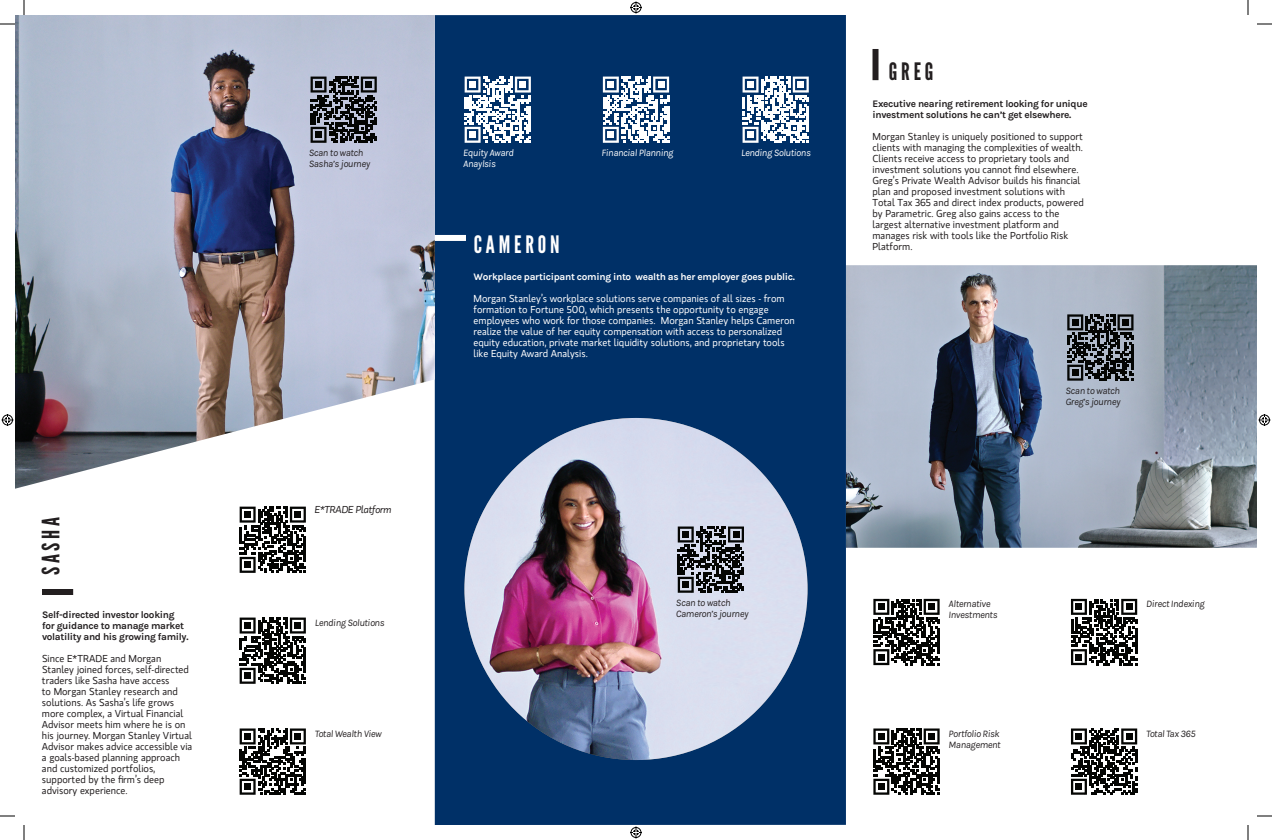
<style>
.page{position:relative;width:1272px;height:840px;background:#fff}
.page>*{position:absolute;margin:0;border:0;box-sizing:border-box;transform-origin:0 0}
.t1{font:24px "League Gothic";letter-spacing:.16em;color:#231f20}
.t2{font:24px "League Gothic";letter-spacing:.16em;color:#fff}
.t3{font:10px/11px "MS Gloriola II Std";color:#231f20}
.t4{font:10px/11px "MS Gloriola II Std";color:#fff}
.t5{font:italic 10px/11px "Karla";letter-spacing:-.03em;color:#231f20}
.t6{font:700 10px/11px "Karla";letter-spacing:-.03em;color:#231f20}
.t7{font:700 10px "Karla";letter-spacing:-.03em;color:#fff}
.t8{font:italic 10px/11px "Karla";letter-spacing:-.03em;color:#fff}
.t9{font:italic 10px "MS Gloriola II Std";letter-spacing:-.03em;color:#231f20}
</style>
<div class="page">
<img style="left:846px;top:265px;width:411px;height:283px">
<div style="left:435px;top:15px;width:411px;height:810px;background:#003067"></div>
<img style="left:15px;top:15px;width:420px;height:474px">
<img style="left:308px;top:74px;width:72px;height:72px">
<svg style="left:311px;top:77px;width:66px;height:66px;background:#4f5259"></svg>
<div style="left:315px;top:81px;width:7px;height:7px;background:#040503"></div>
<div style="left:365px;top:81px;width:7px;height:7px;background:#040503"></div>
<div style="left:315px;top:131px;width:7px;height:7px;background:#040503"></div>
<img style="left:1064px;top:312px;width:72px;height:72px">
<svg style="left:1067px;top:314px;width:67px;height:67px;background:#4a4f55"></svg>
<div style="left:1072px;top:319px;width:7px;height:7px;background:#040503"></div>
<div style="left:1122px;top:319px;width:7px;height:7px;background:#040503"></div>
<div style="left:1072px;top:369px;width:7px;height:7px;background:#040503"></div>
<div style="left:42px;top:589px;width:31px;height:6px;background:#231f20"></div>
<div style="left:873px;top:49px;width:6px;height:31px;background:#231f20"></div>
<svg style="left:239px;top:506px;width:67px;height:67px"></svg>
<svg style="left:240px;top:507px;width:66px;height:66px"></svg>
<div style="left:244px;top:511px;width:7px;height:7px;background:#040503"></div>
<div style="left:294px;top:511px;width:7px;height:7px;background:#040503"></div>
<div style="left:244px;top:561px;width:7px;height:7px;background:#040503"></div>
<svg style="left:464px;top:76px;width:67px;height:67px"></svg>
<svg style="left:465px;top:77px;width:66px;height:66px"></svg>
<div style="left:469px;top:81px;width:7px;height:7px;background:#fff"></div>
<div style="left:519px;top:81px;width:7px;height:7px;background:#fff"></div>
<div style="left:469px;top:131px;width:7px;height:7px;background:#fff"></div>
<svg style="left:602px;top:76px;width:68px;height:67px"></svg>
<svg style="left:603px;top:77px;width:66px;height:66px"></svg>
<div style="left:607px;top:81px;width:7px;height:7px;background:#fff"></div>
<div style="left:658px;top:81px;width:7px;height:7px;background:#fff"></div>
<div style="left:607px;top:131px;width:7px;height:7px;background:#fff"></div>
<svg style="left:742px;top:76px;width:67px;height:67px"></svg>
<svg style="left:743px;top:77px;width:66px;height:66px"></svg>
<div style="left:747px;top:81px;width:7px;height:7px;background:#fff"></div>
<div style="left:797px;top:81px;width:7px;height:7px;background:#fff"></div>
<div style="left:747px;top:131px;width:7px;height:7px;background:#fff"></div>
<svg style="left:239px;top:617px;width:67px;height:67px"></svg>
<svg style="left:240px;top:618px;width:66px;height:66px"></svg>
<div style="left:244px;top:622px;width:7px;height:7px;background:#040503"></div>
<div style="left:294px;top:622px;width:7px;height:7px;background:#040503"></div>
<div style="left:244px;top:672px;width:7px;height:7px;background:#040503"></div>
<svg style="left:240px;top:728px;width:66px;height:67px"></svg>
<div style="left:244px;top:733px;width:7px;height:7px;background:#040503"></div>
<div style="left:294px;top:733px;width:7px;height:7px;background:#040503"></div>
<div style="left:244px;top:783px;width:7px;height:7px;background:#040503"></div>
<div style="left:435px;top:235px;width:31px;height:6px;background:#fff"></div>
<img style="left:464px;top:418px;width:344px;height:342px">
<img style="left:675px;top:524px;width:72px;height:72px">
<svg style="left:678px;top:527px;width:66px;height:66px;background:#595c62"></svg>
<div style="left:682px;top:531px;width:7px;height:7px;background:#040503"></div>
<div style="left:733px;top:531px;width:6px;height:7px;background:#040503"></div>
<div style="left:682px;top:581px;width:7px;height:7px;background:#040503"></div>
<svg style="left:873px;top:599px;width:67px;height:66px"></svg>
<div style="left:878px;top:603px;width:7px;height:7px;background:#040503"></div>
<div style="left:928px;top:603px;width:7px;height:7px;background:#040503"></div>
<div style="left:878px;top:654px;width:7px;height:7px;background:#040503"></div>
<svg style="left:873px;top:728px;width:67px;height:67px"></svg>
<div style="left:878px;top:733px;width:7px;height:7px;background:#040503"></div>
<div style="left:928px;top:733px;width:7px;height:7px;background:#040503"></div>
<div style="left:878px;top:783px;width:7px;height:7px;background:#040503"></div>
<svg style="left:1071px;top:598px;width:67px;height:68px"></svg>
<svg style="left:1071px;top:599px;width:66px;height:66px"></svg>
<div style="left:1076px;top:603px;width:6px;height:7px;background:#040503"></div>
<div style="left:1126px;top:603px;width:7px;height:7px;background:#040503"></div>
<div style="left:1076px;top:654px;width:6px;height:7px;background:#040503"></div>
<svg style="left:1071px;top:728px;width:66px;height:67px"></svg>
<div style="left:1076px;top:733px;width:6px;height:7px;background:#040503"></div>
<div style="left:1126px;top:733px;width:7px;height:7px;background:#040503"></div>
<div style="left:1076px;top:783px;width:6px;height:7px;background:#040503"></div>
<svg style="left:0;top:23px;width:15px;height:2px"></svg>
<svg style="left:1257px;top:23px;width:15px;height:2px"></svg>
<svg style="left:0;top:815px;width:15px;height:2px"></svg>
<svg style="left:1257px;top:815px;width:15px;height:2px"></svg>
<svg style="left:23px;top:0;width:2px;height:15px"></svg>
<svg style="left:23px;top:825px;width:2px;height:15px"></svg>
<svg style="left:1247px;top:0;width:2px;height:15px"></svg>
<svg style="left:1247px;top:825px;width:2px;height:15px"></svg>
<svg style="left:630px;top:2px;width:12px;height:12px"></svg>
<svg style="left:630px;top:826px;width:12px;height:12px"></svg>
<svg style="left:2px;top:414px;width:12px;height:12px"></svg>
<svg style="left:1258px;top:414px;width:12px;height:12px"></svg>
<h1 class="t1" style="left:37px;top:575px;width:60px;rotate:-90deg">SASHA</h1>
<p class="t6" style="left:42px;top:609px;width:148px">Self-directed investor looking for guidance to manage market volatility and his growing family.</p>
<p class="t3" style="left:42px;top:653px;width:152px">Since E*TRADE and Morgan<br>Stanley joined forces, self-directed traders like Sasha have access<br>to Morgan Stanley research and solutions. As Sasha’s life grows more complex, a Virtual Financial<br>Advisor meets him where he is on his journey. Morgan Stanley Virtual<br>Advisor makes advice accessible via a goals-based planning approach and customized portfolios, supported by the firm’s deep advisory experience.</p>
<p class="t5" style="left:309px;top:147px;width:63px">Scan to watch<br>Sasha’s journey</p>
<p class="t9" style="left:315px;top:503px;width:78px">E*TRADE Platform</p>
<p class="t5" style="left:315px;top:617px;width:71px">Lending Solutions</p>
<p class="t5" style="left:315px;top:728px;width:68px">Total Wealth View</p>
<p class="t8" style="left:463px;top:148px;width:52px">Equity Award<br>Anaylsis</p>
<p class="t8" style="left:601px;top:148px;width:73px">Financial Planning</p>
<p class="t8" style="left:741px;top:148px;width:71px">Lending Solutions</p>
<h1 class="t2" style="left:474px;top:230px;width:87px">CAMERON</h1>
<p class="t7" style="left:474px;top:270px;width:323px">Workplace participant coming into wealth as her employer goes public.</p>
<p class="t4" style="left:474px;top:292px;width:323px">Morgan Stanley’s workplace solutions serve companies of all sizes - from formation to Fortune 500, which presents the opportunity to engage employees who work for those companies. Morgan Stanley helps Cameron realize the value of her equity compensation with access to personalized equity education, private market liquidity solutions, and proprietary tools like Equity Award Analysis.</p>
<h1 class="t1" style="left:889px;top:57px;width:46px">GREG</h1>
<p class="t6" style="left:873px;top:98px;width:217px">Executive nearing retirement looking for unique investment solutions he can’t get elsewhere.</p>
<p class="t3" style="left:873px;top:131px;width:213px">Morgan Stanley is uniquely positioned to support clients with managing the complexities of wealth.<br>Clients receive access to proprietary tools and investment solutions you cannot find elsewhere.<br>Greg’s Private Wealth Advisor builds his financial plan and proposed investment solutions with Total Tax 365 and direct index products, powered by Parametric. Greg also gains access to the largest alternative investment platform and manages risk with tools like the Portfolio Risk Platform.</p>
<p class="t5" style="left:1065px;top:385px;width:56px">Scan to watch<br>Greg’s journey</p>
<p class="t5" style="left:676px;top:597px;width:74px">Scan to watch<br>Cameron’s journey</p>
<p class="t5" style="left:949px;top:598px;width:50px">Alternative<br>Investments</p>
<p class="t5" style="left:949px;top:728px;width:53px">Portfolio Risk<br>Management</p>
<p class="t5" style="left:1146px;top:598px;width:60px">Direct Indexing</p>
<p class="t5" style="left:1146px;top:728px;width:51px">Total Tax 365</p>
</div>
